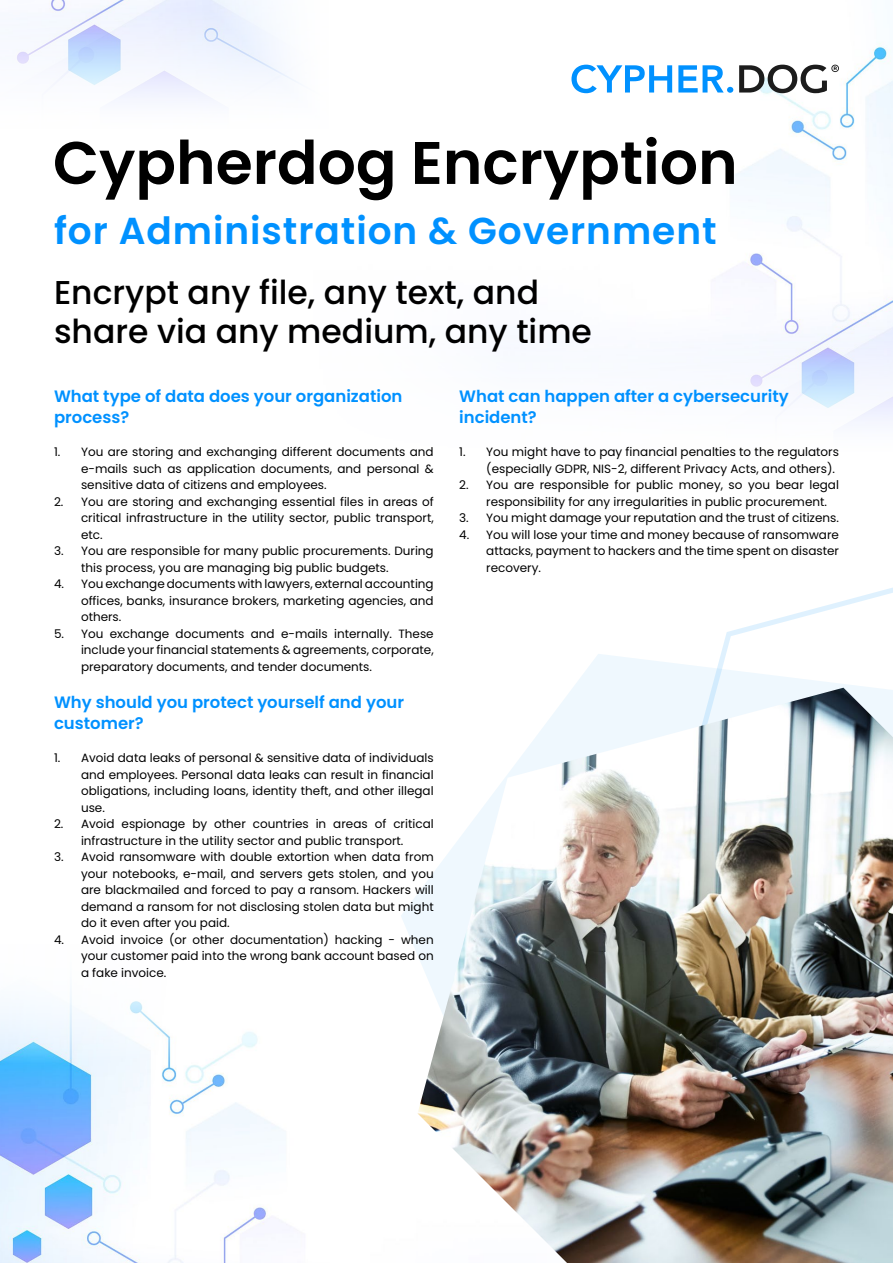
<style>
.page{position:relative;width:893px;height:1263px;background:#fff}
.page>*{position:absolute;margin:0;border:0;box-sizing:border-box;transform-origin:0 0}
.t1{font:600 60px "Poppins";color:#000}
.t2{font:600 37.5px "Poppins";letter-spacing:.025em;color:#0091ff}
.t3{font:500 33px/39.6px "Poppins";color:#000}
.t4{font:600 16.5px/21px "Poppins";color:#0091ff}
.t5{font:12px/16.5px "Poppins";color:#000;text-align:justify}
</style>
<div class="page">
<img style="left:0;top:989px;width:287px;height:274px">
<img style="left:583px;top:46px;width:310px;height:376px">
<img style="left:16px;top:0;width:283px;height:101px">
<svg style="left:571px;top:65px;width:101px;height:28px"></svg>
<svg style="left:678px;top:65px;width:55px;height:28px"></svg>
<svg style="left:739px;top:65px;width:100px;height:28px"></svg>
<svg style="left:721px;top:587px;width:172px;height:67px"></svg>
<svg style="left:401px;top:654px;width:471px;height:460px"></svg>
<img style="left:418px;top:688px;width:475px;height:575px">
<h1 class="t1" style="left:53px;top:128px;width:686px">Cypherdog Encryption</h1>
<h2 class="t2" style="left:54px;top:209px;width:664px">for Administration &amp; Government</h2>
<h3 class="t3" style="left:54px;top:272px;width:539px">Encrypt any file, any text, and share via any medium, any time</h3>
<h3 class="t4" style="left:54px;top:386px;width:350px">What type of data does your organization process?</h3>
<p class="t5" style="left:81px;top:444px;width:354px;text-indent:-27px">1. You are storing and exchanging different documents and e-mails such as application documents, and personal &amp; sensitive data of citizens and employees.</p>
<p class="t5" style="left:81px;top:493px;width:354px;text-indent:-27px">2. You are storing and exchanging essential files in areas of critical infrastructure in the utility sector, public transport, etc.</p>
<p class="t5" style="left:81px;top:543px;width:354px;text-indent:-27px">3. You are responsible for many public procurements. During this process, you are managing big public budgets.</p>
<p class="t5" style="left:81px;top:576px;width:354px;text-indent:-27px">4. You exchange documents with lawyers, external accounting offices, banks, insurance brokers, marketing agencies, and others.</p>
<p class="t5" style="left:81px;top:625px;width:354px;text-indent:-27px">5. You exchange documents and e-mails internally. These include your financial statements &amp; agreements, corporate, preparatory documents, and tender documents.</p>
<h3 class="t4" style="left:54px;top:692px;width:352px">Why should you protect yourself and your customer?</h3>
<p class="t5" style="left:81px;top:750px;width:354px;text-indent:-27px">1. Avoid data leaks of personal &amp; sensitive data of individuals and employees. Personal data leaks can result in financial obligations, including loans, identity theft, and other illegal use.</p>
<p class="t5" style="left:54px;top:816px;width:381px;text-align:center">2. Avoid espionage by other countries in areas of critical infrastructure in the utility sector and public transport.</p>
<p class="t5" style="left:81px;top:849px;width:354px;text-indent:-27px">3. Avoid ransomware with double extortion when data from your notebooks, e-mail, and servers gets stolen, and you are blackmailed and forced to pay a ransom. Hackers will demand a ransom for not disclosing stolen data but might do it even after you paid.</p>
<p class="t5" style="left:81px;top:931px;width:354px;text-indent:-27px">4. Avoid invoice (or other documentation) hacking - when your customer paid into the wrong bank account based on a fake invoice.</p>
<h3 class="t4" style="left:459px;top:386px;width:331px">What can happen after a cybersecurity incident?</h3>
<p class="t5" style="left:486px;top:444px;width:354px;text-indent:-27px">1. You might have to pay financial penalties to the regulators (especially GDPR, NIS-2, different Privacy Acts, and others).</p>
<p class="t5" style="left:486px;top:477px;width:354px;text-indent:-27px">2. You are responsible for public money, so you bear legal responsibility for any irregularities in public procurement.</p>
<p class="t5" style="left:459px;top:510px;width:381px">3. You might damage your reputation and the trust of citizens.</p>
<p class="t5" style="left:486px;top:526px;width:354px;text-indent:-27px">4. You will lose your time and money because of ransomware attacks, payment to hackers and the time spent on disaster recovery.</p>
</div>
